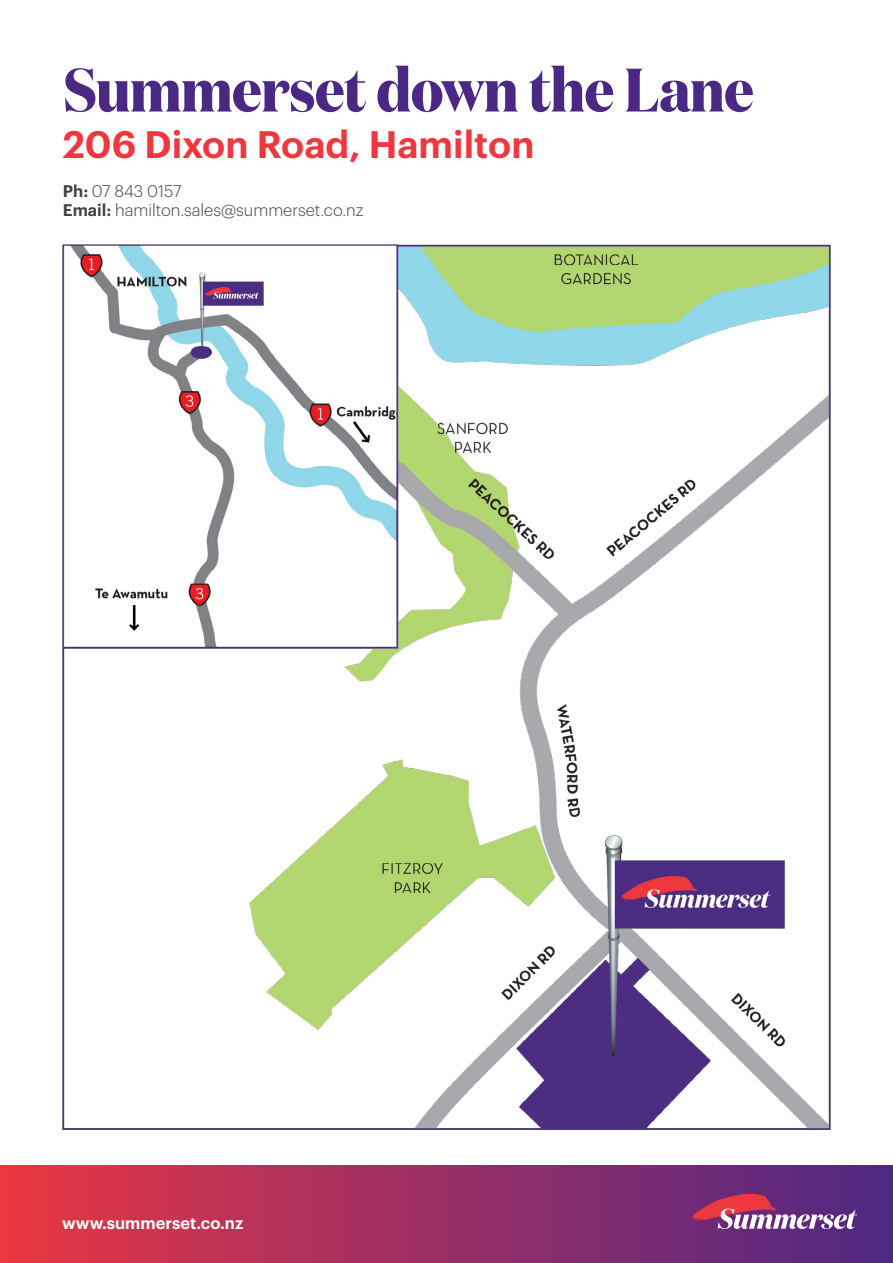
<style>
.page{position:relative;width:893px;height:1263px;background:#fff}
.page>*{position:absolute;margin:0;border:0;box-sizing:border-box;transform-origin:0 0}
.t1{font:700 61.2px "Domaine Display Narrow";letter-spacing:-.01em;color:#4b2884}
.t2{font:600 37.5px "Graphik";color:#ef373e}
.t3{font:300 16.5px/19.8px "Graphik";color:#414042}
.t4{font:600 16.5px "Graphik";color:#fff}
.s1{font-weight:600}
</style>
<div class="page">
<div style="left:0;top:1165px;width:893px;height:98px;background:linear-gradient(to right,#e63643,#4d2784)"></div>
<img style="left:62px;top:244px;width:769px;height:886px">
<svg style="left:690px;top:1194px;width:167px;height:35px;background:#9a5588"></svg>
<h1 class="t1" style="left:64px;top:51px;width:692px">Summerset down the Lane</h1>
<h2 class="t2" style="left:63px;top:115px;width:473px">206 Dixon Road, Hamilton</h2>
<p class="t3" style="left:63px;top:180px;width:302px"><span class="s1">Ph:</span> 07 843 0157<br><span class="s1">Email:</span> hamilton.sales@summerset.co.nz</p>
<p class="t4" style="left:62px;top:1210px;width:183px">www.summerset.co.nz</p>
</div>
